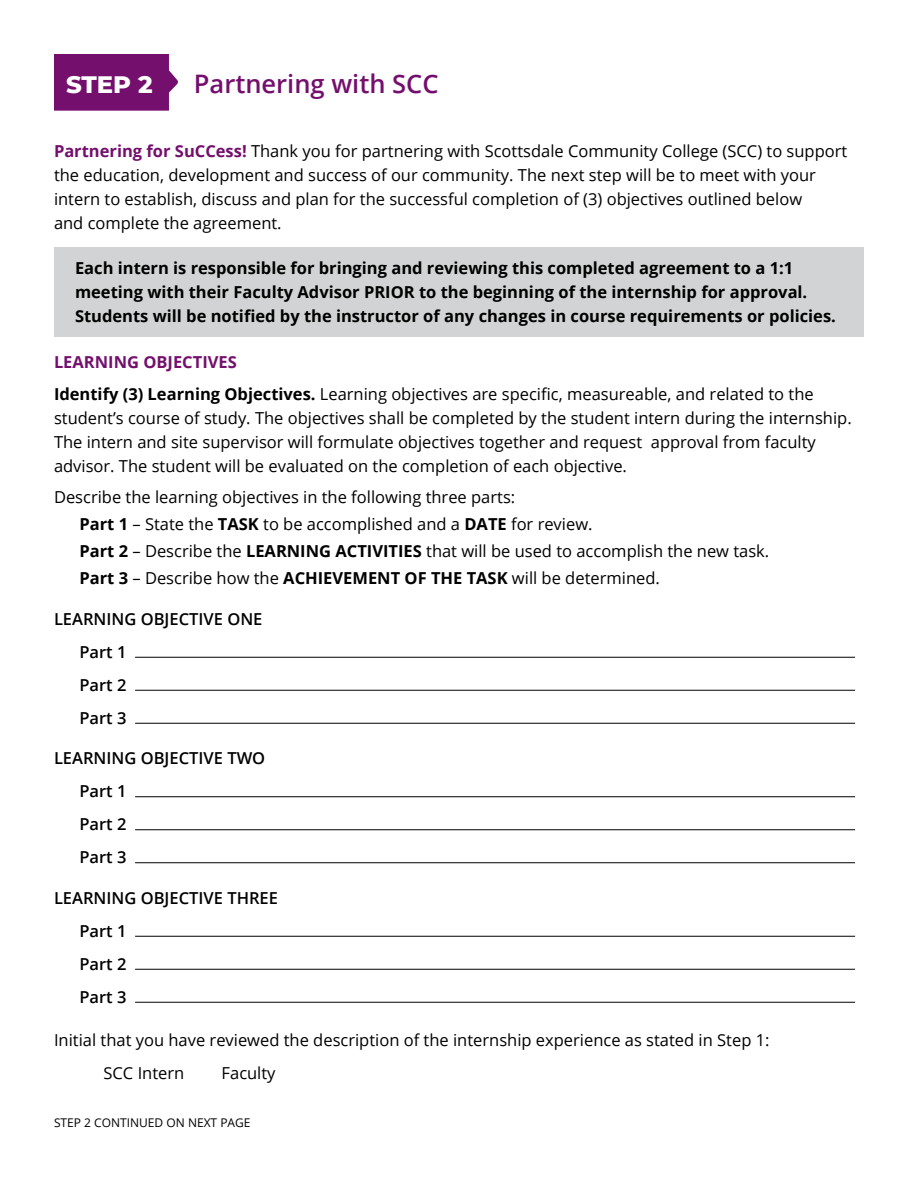
<style>
.page{position:relative;width:918px;height:1188px;background:#fff}
.page>*{position:absolute;margin:0;border:0;box-sizing:border-box;transform-origin:0 0}
.t1{font:600 25.5px "Open Sans";color:#740f6d}
.t2{font:800 24.3px "Montserrat";color:#fff}
.t3{font:16.5px/24px "Open Sans";color:#000}
.t4{font:700 16.5px/24px "Open Sans";color:#000}
.t5{font:600 16.5px/33px "Open Sans";color:#000;text-align:justify}
.t6{font:700 16.5px "Open Sans";color:#740f6d}
.t7{font:12px "Open Sans";color:#000}
.s1{font-weight:700;color:#740f6d}
.s2{font-weight:700}
</style>
<div class="page">
<svg style="left:54px;top:54px;width:124px;height:57px;background:#7c1e76"></svg>
<div style="left:54px;top:247px;width:810px;height:90px;background:#d1d3d4"></div>
<hr style="left:135px;top:657px;width:720px;height:1px;background:#000">
<hr style="left:135px;top:690px;width:720px;height:1px;background:#000">
<hr style="left:135px;top:723px;width:720px;height:1px;background:#000">
<hr style="left:135px;top:796px;width:720px;height:1px;background:#000">
<hr style="left:135px;top:829px;width:720px;height:1px;background:#000">
<hr style="left:135px;top:862px;width:720px;height:1px;background:#000">
<hr style="left:135px;top:936px;width:720px;height:1px;background:#000">
<hr style="left:135px;top:969px;width:720px;height:1px;background:#000">
<hr style="left:135px;top:1002px;width:720px;height:1px;background:#000">
<p class="t2" style="left:66px;top:67px;width:88px">STEP 2</p>
<p class="t1" style="left:194px;top:67px;width:246px">Partnering with SCC</p>
<p class="t3" style="left:54px;top:138px;width:795px"><span class="s1">Partnering for SuCCess!</span> Thank you for partnering with Scottsdale Community College (SCC) to support the education, development and success of our community. The next step will be to meet with your intern to establish, discuss and plan for the successful completion of (3) objectives outlined below<br>and complete the agreement.</p>
<p class="t4" style="left:75px;top:255px;width:762px">Each intern is responsible for bringing and reviewing this completed agreement to a 1:1 meeting with their Faculty Advisor PRIOR to the beginning of the internship for approval.<br>Students will be notified by the instructor of any changes in course requirements or policies.</p>
<p class="t6" style="left:54px;top:350px;width:184px">LEARNING OBJECTIVES</p>
<p class="t3" style="left:54px;top:381px;width:799px"><span class="s2">Identify (3) Learning Objectives.</span> Learning objectives are specific, measureable, and related to the student’s course of study. The objectives shall be completed by the student intern during the internship.<br>The intern and site supervisor will formulate objectives together and request approval from faculty advisor. The student will be evaluated on the completion of each objective.</p>
<p class="t3" style="left:54px;top:485px;width:463px">Describe the learning objectives in the following three parts:</p>
<p class="t3" style="left:80px;top:512px;width:515px"><span class="s2">Part 1</span> – State the <span class="s2">TASK</span> to be accomplished and a <span class="s2">DATE</span> for review.</p>
<p class="t3" style="left:80px;top:539px;width:691px"><span class="s2">Part 2</span> – Describe the <span class="s2">LEARNING ACTIVITIES</span> that will be used to accomplish the new task.</p>
<p class="t3" style="left:80px;top:566px;width:582px"><span class="s2">Part 3</span> – Describe how the <span class="s2">ACHIEVEMENT OF THE TASK</span> will be determined.</p>
<p class="t5" style="left:54px;top:602px;width:210px">LEARNING OBJECTIVE ONE</p>
<p class="t5" style="left:80px;top:635px;width:49px">Part 1<br>Part 2<br>Part 3</p>
<p class="t5" style="left:54px;top:741px;width:213px">LEARNING OBJECTIVE TWO</p>
<p class="t5" style="left:80px;top:774px;width:49px">Part 1<br>Part 2<br>Part 3</p>
<p class="t5" style="left:54px;top:881px;width:226px">LEARNING OBJECTIVE THREE</p>
<p class="t5" style="left:80px;top:914px;width:49px">Part 1<br>Part 2<br>Part 3</p>
<p class="t3" style="left:54px;top:1028px;width:717px">Initial that you have reviewed the description of the internship experience as stated in Step 1:</p>
<p class="t3" style="left:104px;top:1061px;width:82px">SCC Intern</p>
<p class="t3" style="left:222px;top:1061px;width:55px">Faculty</p>
<p class="t7" style="left:54px;top:1114px;width:198px">STEP 2 CONTINUED ON NEXT PAGE</p>
</div>
